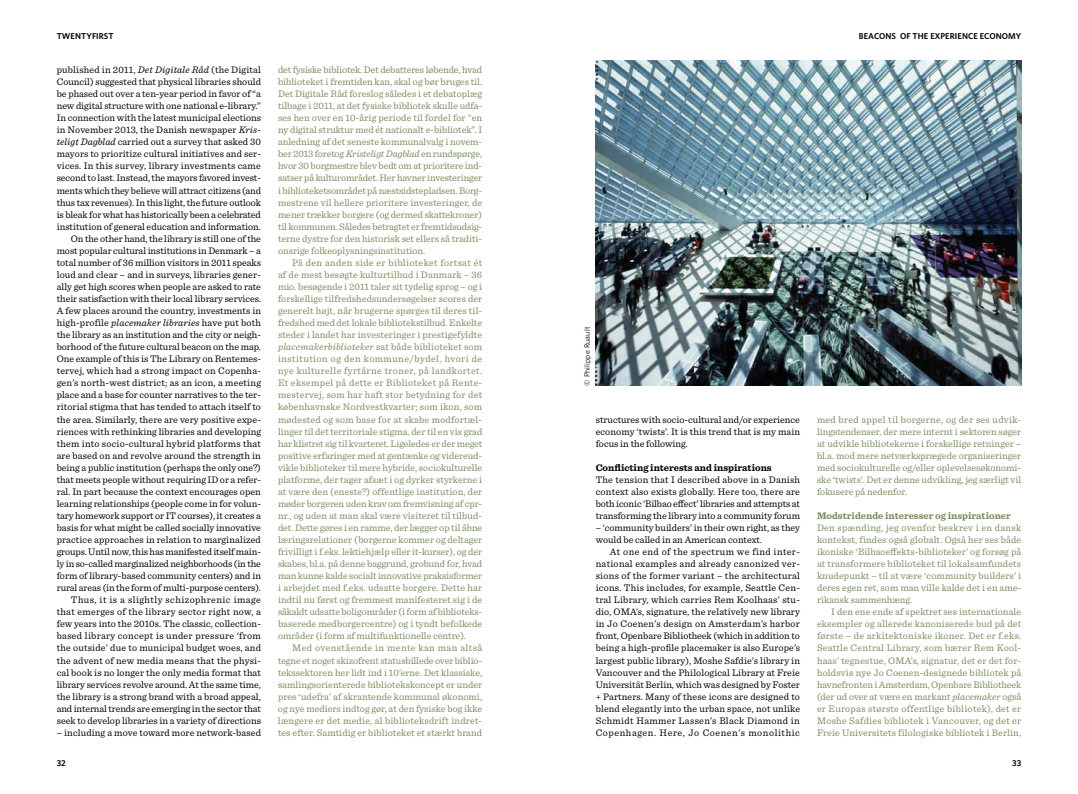
<style>
.page{position:relative;width:1078px;height:794px;background:#fff}
.page>*{position:absolute;margin:0;border:0;box-sizing:border-box;transform-origin:0 0}
.t1{font:9.9px/12px "Sentinel";color:#798d5e;text-align:justify}
.t2{font:9.9px/12px "Sentinel";color:#000;text-align:justify}
.t3{font:700 9.9px "Sentinel";color:#798d5e}
.t4{font:700 9.9px "Sentinel";color:#000}
.t5{font:600 8.5px "Whitney";letter-spacing:.01em;color:#000}
.t6{font:7.8px "Whitney";letter-spacing:.02em;color:#000}
.t7{font:7.8px "Whitney";letter-spacing:.015em;color:#fff}
.s1{font-style:italic}
.s2{font-family:"Mercury Text G1"}
</style>
<div class="page">
<img style="left:595px;top:61px;width:425px;height:325px">
<p class="t5" style="left:57px;top:31px;width:58px">TWENTYFIRST</p>
<p class="t2" style="left:57px;top:63px;width:206px;text-align:right">published in 2011, <span class="s1">Det Digitale Råd</span> (the Digital Council) suggested that physical libraries should be phased out over a ten-year period in favor of “a new digital structure with one national e-library.” In connection with the latest municipal elections in November 2013, the Danish newspaper <span class="s1">Kris&shy;teligt Dagblad</span> carried out a survey that asked 30 mayors to prioritize cultural initiatives and ser&shy;vices. In this survey, library investments came second to last. Instead, the mayors favored invest&shy;ments which they believe will attract citizens (and thus tax revenues). In this light, the future outlook is bleak for what has historically been a celebrated institution of general education and information.<br>On the other hand, the library is still one of the most popular cultural institutions in Denmark – a total number of 36 million visitors in 2011 speaks loud and clear – and in surveys, libraries gener&shy;ally get high scores when people are asked to rate their satisfaction with their local library services.<br>A few places around the country, investments in high-profile <span class="s1">placemaker libraries</span> have put both the library as an institution and the city or neigh&shy;borhood of the future cultural beacon on the map.<br>One example of this is The Library on Rentemes&shy;tervej, which had a strong impact on Copenha&shy;gen’s north-west district; as an icon, a meeting place and a base for counter narratives to the ter&shy;ritorial stigma that has tended to attach itself to the area. Similarly, there are very positive expe&shy;riences with rethinking libraries and developing them into socio-cultural hybrid platforms that are based on and revolve around the strength in being a public institution (perhaps the only one?) that meets people without requiring ID or a refer&shy;ral. In part because the context encourages open learning relationships (people come in for volun&shy;tary homework support or IT courses), it creates a basis for what might be called socially innovative practice approaches in relation to marginalized groups. Until now, this has manifested itself main&shy;ly in so-called marginalized neighborhoods (in the form of library-based community centers) and in rural areas (in the form of multi-purpose centers).<br>Thus, it is a slightly schizophrenic image that emerges of the library sector right now, a few years into the 2010s. The classic, collection&shy;based library concept is under pressure ‘from the outside’ due to municipal budget woes, and the advent of new media means that the physi&shy;cal book is no longer the only media format that library services revolve around. At the same time, the library is a strong brand with a broad appeal, and internal trends are emerging in the sector that seek to develop libraries in a variety of directions</p>
<p class="t2" style="left:57px;top:726px;width:206px">– including a move toward more network-based</p>
<p class="t1" style="left:278px;top:63px;width:206px">det fysiske bibliotek. Det debatteres løbende, hvad biblioteket i fremtiden kan, skal og bør bruges til.<br>Det Digitale Råd foreslog således i et debatoplæg tilbage i 2011, at det fysiske bibliotek skulle udfa&shy;ses hen over en 10-årig periode til fordel for “en ny digital struktur med ét nationalt e-bibliotek”. I anledning af det seneste kommunalvalg i novem&shy;ber 2013 foretog <span class="s1">Kristeligt Dagblad</span> en rundspørge, hvor 30 borgmestre blev bedt om at prioritere ind&shy;satser på kulturområdet. Her havner investeringer i biblioteketsområdet på næstsidstepladsen. Borg&shy;mestrene vil hellere prioritere investeringer, de mener trækker borgere (og dermed skattekroner) til kommunen. Således betragtet er fremtidsudsig&shy;terne dystre for den historisk set ellers så traditi&shy;onsrige folkeoplysningsinstitution.</p>
<p class="t1" style="left:278px;top:256px;width:206px;text-indent:14px">På den anden side er biblioteket fortsat ét af de mest besøgte kulturtilbud i Danmark – 36 mio. besøgende i 2011 taler sit tydelig sprog – og i forskellige tilfredshedsundersøgelser scores der generelt højt, når brugerne spørges til deres til&shy;fredshed med det lokale bibliotekstilbud. Enkelte steder i landet har investeringer i prestigefyldte <span class="s1">placemakerbiblioteker</span> sat både biblioteket som institution og den kommune/bydel, hvori de nye kulturelle fyrtårne troner, på landkortet.<br>Et eksempel på dette er Biblioteket på Rente&shy;mestervej, som har haft stor betydning for det københavnske Nordvestkvarter; som ikon, som mødested og som base for at skabe modfortæl&shy;linger til det territoriale stigma, der til en vis grad har klistret sig til kvarteret. Ligeledes er der meget positive erfaringer med at gentænke og videreud&shy;vikle biblioteker til mere hybride, sociokulturelle platforme, der tager afsæt i og dyrker styrkerne i at være den (eneste?) offentlige institution, der møder borgeren uden krav om fremvisning af cpr&shy;nr., og uden at man skal være visiteret til tilbud&shy;det. Dette gøres i en ramme, der lægger op til åbne læringsrelationer (borgerne kommer og deltager frivilligt i f.eks. lektiehjælp eller it-kurser), og der skabes, bl.a. på denne baggrund, grobund for, hvad man kunne kalde socialt innovative praksisformer i arbejdet med f.eks. udsatte borgere. Dette har indtil nu først og fremmest manifesteret sig i de såkaldt udsatte boligområder (i form af biblioteks&shy;baserede medborgercentre) og i tyndt befolkede områder (i form af multifunktionelle centre).</p>
<p class="t1" style="left:278px;top:641px;width:206px;text-indent:14px">Med ovenstående in mente kan man altså tegne et noget skizofrent statusbillede over biblio&shy;tekssektoren her lidt ind i 10’erne. Det klassiske, samlingsorienterede bibliotekskoncept er under pres <span class="s2">‘</span>udefra’ af skrantende kommunal økonomi, og nye mediers indtog gør, at den fysiske bog ikke længere er det medie, al biblioteksdrift indret&shy;tes efter. Samtidig er biblioteket et stærkt brand</p>
<p class="t5" style="left:858px;top:30px;width:164px">BEACONS OF THE EXPERIENCE ECONOMY</p>
<p class="t7" style="left:816px;top:210px;width:28px">Page 82</p>
<p class="t6" style="left:582px;top:386px;width:60px;rotate:-90deg">© Philippe Ruault</p>
<p class="t2" style="left:595px;top:412px;width:206px">structures with socio-cultural and/or experience economy ‘twists’. It is this trend that is my main focus in the following.</p>
<p class="t4" style="left:595px;top:459px;width:177px">Conflicting interests and inspirations</p>
<p class="t2" style="left:595px;top:473px;width:206px">The tension that I described above in a Danish context also exists globally. Here too, there are both iconic ‘Bilbao effect’ libraries and attempts at transforming the library into a community forum</p>
<p class="t2" style="left:595px;top:521px;width:206px">– ‘community builders’ in their own right, as they would be called in an American context.</p>
<p class="t2" style="left:595px;top:545px;width:206px;text-indent:14px">At one end of the spectrum we find inter&shy;national examples and already canonized ver&shy;sions of the former variant – the architectural icons. This includes, for example, Seattle Cen&shy;tral Library, which carries Rem Koolhaas’ stu&shy;dio, OMA’s, signature, the relatively new library in Jo Coenen’s design on Amsterdam’s harbor front, Openbare Bibliotheek (which in addition to being a high-profile placemaker is also Europe’s largest public library), Moshe Safdie’s library in Vancouver and the Philological Library at Freie Universität Berlin, which was designed by Foster + Partners. Many of these icons are designed to blend elegantly into the urban space, not unlike Schmidt Hammer Lassen’s Black Diamond in Copenhagen. Here, Jo Coenen’s monolithic</p>
<p class="t1" style="left:816px;top:412px;width:206px">med bred appel til borgerne, og der ses udvik&shy;lingstendenser, der mere internt i sektoren søger at udvikle bibliotekerne i forskellige retninger – bl.a. mod mere netværksprægede organiseringer med sociokulturelle og/eller oplevelsesøkonomi&shy;ske <span class="s2">‘</span>twists’. Det er denne udvikling, jeg særligt vil fokusere på nedenfor.</p>
<p class="t3" style="left:816px;top:508px;width:195px">Modstridende interesser og inspirationer</p>
<p class="t1" style="left:816px;top:521px;width:206px">Den spænding, jeg ovenfor beskrev i en dansk kontekst, findes også globalt. Også her ses både ikoniske <span class="s2">‘</span>Bilbaoeffekts-biblioteker’ og forsøg på at transformere biblioteket til lokalsamfundets knudepunkt – til at være <span class="s2">‘</span>community builders’ i deres egen ret, som man ville kalde det i en ame&shy;rikansk sammenhæng.</p>
<p class="t1" style="left:816px;top:605px;width:206px;text-indent:14px">I den ene ende af spektret ses internationale eksempler og allerede kanoniserede bud på det første – de arkitektoniske ikoner. Det er f.eks.<br>Seattle Central Library, som bærer Rem Kool&shy;haas’ tegnestue, OMA’s, signatur, det er det for&shy;holdsvis nye Jo Coenen-designede bibliotek på havnefronten i Amsterdam, Openbare Bibliotheek (der ud over at være en markant <span class="s1">placemaker</span> også er Europas største offentlige bibliotek), det er Moshe Safdies bibliotek i Vancouver, og det er Freie Universitets filologiske bibliotek i Berlin,</p>
<p class="t5" style="left:57px;top:757px;width:11px">32</p>
<p class="t5" style="left:1011px;top:757px;width:11px">33</p>
</div>
